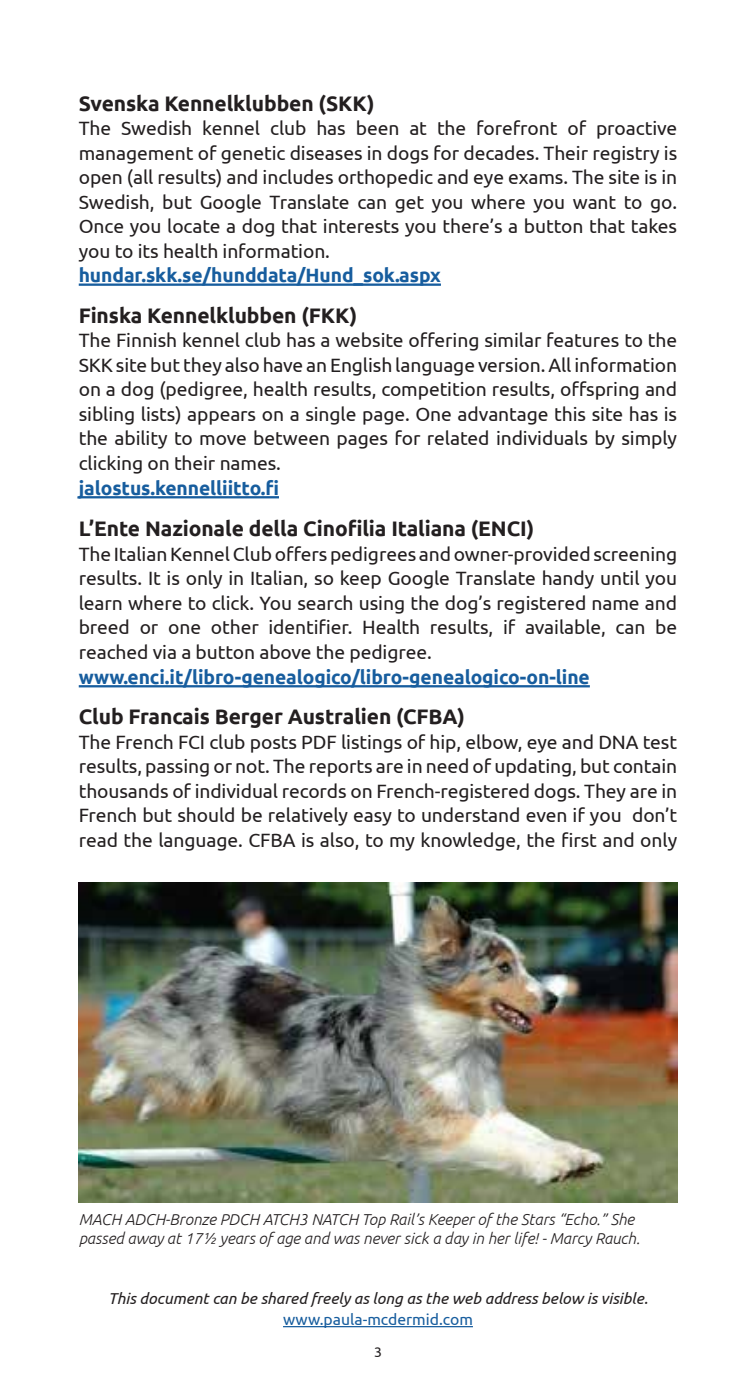
<style>
.page{position:relative;width:756px;height:1386px;background:#fff}
.page>*{position:absolute;margin:0;border:0;box-sizing:border-box;transform-origin:0 0}
.t1{font:700 21px "Ubuntu";letter-spacing:-.005em;color:#231f20}
.t2{font:19.25px/24.5px "Ubuntu";letter-spacing:-.005em;color:#231f20;text-align:justify}
.t3{font:700 19.25px "Ubuntu";letter-spacing:-.005em;color:#175d9e}
.t4{font:italic 300 15.75px/19.2px "Ubuntu";color:#231f20}
.t5{font:italic 15.75px "Ubuntu";color:#231f20}
.t6{font:15.75px "Ubuntu";color:#175d9e}
.t7{font:14px "Ubuntu";color:#231f20}
</style>
<div class="page">
<hr style="left:283px;top:1326px;width:190px;height:1px;background:#175d9e">
<hr style="left:79px;top:284px;width:362px;height:2px;background:#175d9e">
<hr style="left:79px;top:496px;width:200px;height:2px;background:#175d9e">
<hr style="left:79px;top:685px;width:511px;height:2px;background:#175d9e">
<img style="left:79px;top:882px;width:598px;height:320px">
<p class="t1" style="left:79px;top:91px;width:297px">Svenska Kennelklubben (SKK)</p>
<p class="t2" style="left:79px;top:116px;width:600px">The Swedish kennel club has been at the forefront of proactive management of genetic diseases in dogs for decades. Their registry is open (all results) and includes orthopedic and eye exams. The site is in Swedish, but Google Translate can get you where you want to go.<br>Once you locate a dog that interests you there’s a button that takes you to its health information.</p>
<p class="t3" style="left:79px;top:264px;width:364px">hundar.skk.se/hunddata/Hund_sok.aspx</p>
<p class="t1" style="left:79px;top:302px;width:280px">Finska Kennelklubben (FKK)</p>
<p class="t2" style="left:79px;top:327px;width:600px">The Finnish kennel club has a website offering similar features to the SKK site but they also have an English language version. All information on a dog (pedigree, health results, competition results, offspring and sibling lists) appears on a single page. One advantage this site has is the ability to move between pages for related individuals by simply clicking on their names.</p>
<p class="t3" style="left:79px;top:476px;width:202px">jalostus.kennelliitto.fi</p>
<p class="t1" style="left:79px;top:516px;width:457px">L’Ente Nazionale della Cinofilia Italiana (ENCI)</p>
<p class="t2" style="left:79px;top:541px;width:600px">The Italian Kennel Club offers pedigrees and owner-provided screening results. It is only in Italian, so keep Google Translate handy until you learn where to click. You search using the dog’s registered name and breed or one other identifier. Health results, if available, can be reached via a button above the pedigree.</p>
<p class="t3" style="left:79px;top:665px;width:513px">www.enci.it/libro-genealogico/libro-genealogico-on-line</p>
<p class="t1" style="left:79px;top:704px;width:388px">Club Francais Berger Australien (CFBA)</p>
<p class="t2" style="left:79px;top:729px;width:600px">The French FCI club posts PDF listings of hip, elbow, eye and DNA test results, passing or not. The reports are in need of updating, but contain thousands of individual records on French-registered dogs. They are in French but should be relatively easy to understand even if you don’t read the language. CFBA is also, to my knowledge, the first and only</p>
<p class="t4" style="left:79px;top:1209px;width:563px">MACH ADCH-Bronze PDCH ATCH3 NATCH Top Rail’s Keeper of the Stars “Echo.” She passed away at 17½ years of age and was never sick a day in her life! - Marcy Rauch.</p>
<p class="t5" style="left:108px;top:1289px;width:541px">This document can be shared freely as long as the web address below is visible.</p>
<p class="t6" style="left:283px;top:1310px;width:191px">www.paula-mcdermid.com</p>
<p class="t7" style="left:374px;top:1344px;width:9px">3</p>
</div>
